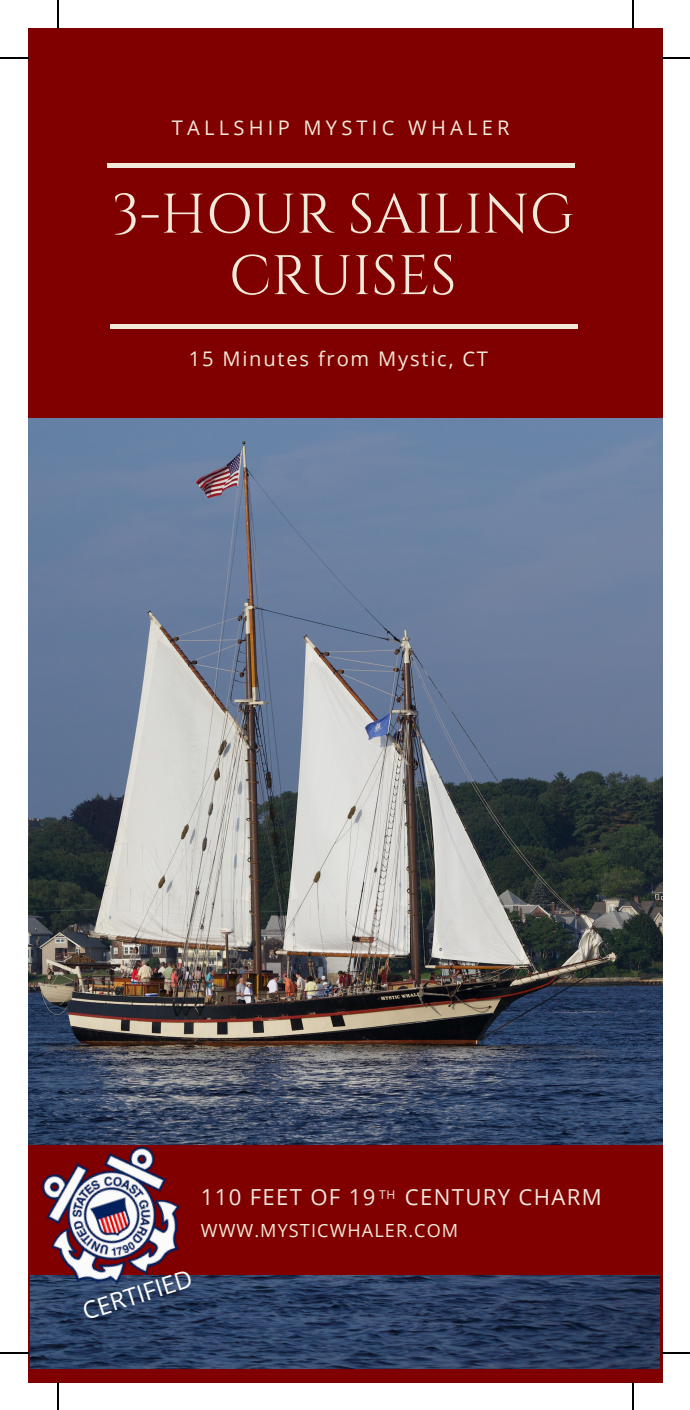
<style>
.page{position:relative;width:690px;height:1410px;background:#fff}
.page>*{position:absolute;margin:0;border:0;box-sizing:border-box;transform-origin:0 0}
.t1{font:55.6px/61.6px "Cinzel";color:#f1e9d9;text-align:center}
.t2{font:24.2px "Open Sans";color:#fff}
.t3{font:22.2px "Open Sans";letter-spacing:.06em;color:#f0e7df}
.t4{font:20.2px "Open Sans";letter-spacing:.09em;color:#f1e9d9}
.t5{font:20.2px "Open Sans";letter-spacing:.21em;color:#f1e9d9}
.t6{font:18.2px "Open Sans";letter-spacing:.06em;color:#f1e9d9}
</style>
<div class="page">
<div style="left:28px;top:28px;width:634px;height:1354px;background:#800000"></div>
<img style="left:30px;top:1275px;width:628px;height:93px">
<img style="left:28px;top:418px;width:634px;height:726px">
<hr style="left:110px;top:324px;width:467px;height:4px;background:#f1e9d9">
<hr style="left:107px;top:164px;width:467px;height:4px;background:#f1e9d9">
<img style="left:31px;top:1138px;width:165px;height:160px">
<svg style="left:57px;top:0;width:1px;height:28px"></svg>
<svg style="left:0;top:57px;width:28px;height:1px"></svg>
<svg style="left:632px;top:0;width:1px;height:28px"></svg>
<svg style="left:662px;top:57px;width:27px;height:1px"></svg>
<svg style="left:632px;top:1382px;width:1px;height:27px"></svg>
<svg style="left:662px;top:1352px;width:27px;height:1px"></svg>
<svg style="left:57px;top:1382px;width:1px;height:27px"></svg>
<svg style="left:0;top:1352px;width:28px;height:1px"></svg>
<p class="t5" style="left:172px;top:113px;width:339px">TALLSHIP MYSTIC WHALER</p>
<h1 class="t1" style="left:111px;top:185px;width:464px">3-HOUR SAILING<br>CRUISES</h1>
<p class="t4" style="left:189px;top:344px;width:301px">15 Minutes from Mystic, CT</p>
<p class="t3" style="left:201px;top:1181px;width:402px">110 FEET OF 19 <sup>TH</sup> CENTURY CHARM</p>
<p class="t6" style="left:201px;top:1217px;width:259px">WWW.MYSTICWHALER.COM</p>
<p class="t2" style="left:78px;top:1295px;width:115px;rotate:-18deg">CERTIFIED</p>
</div>
